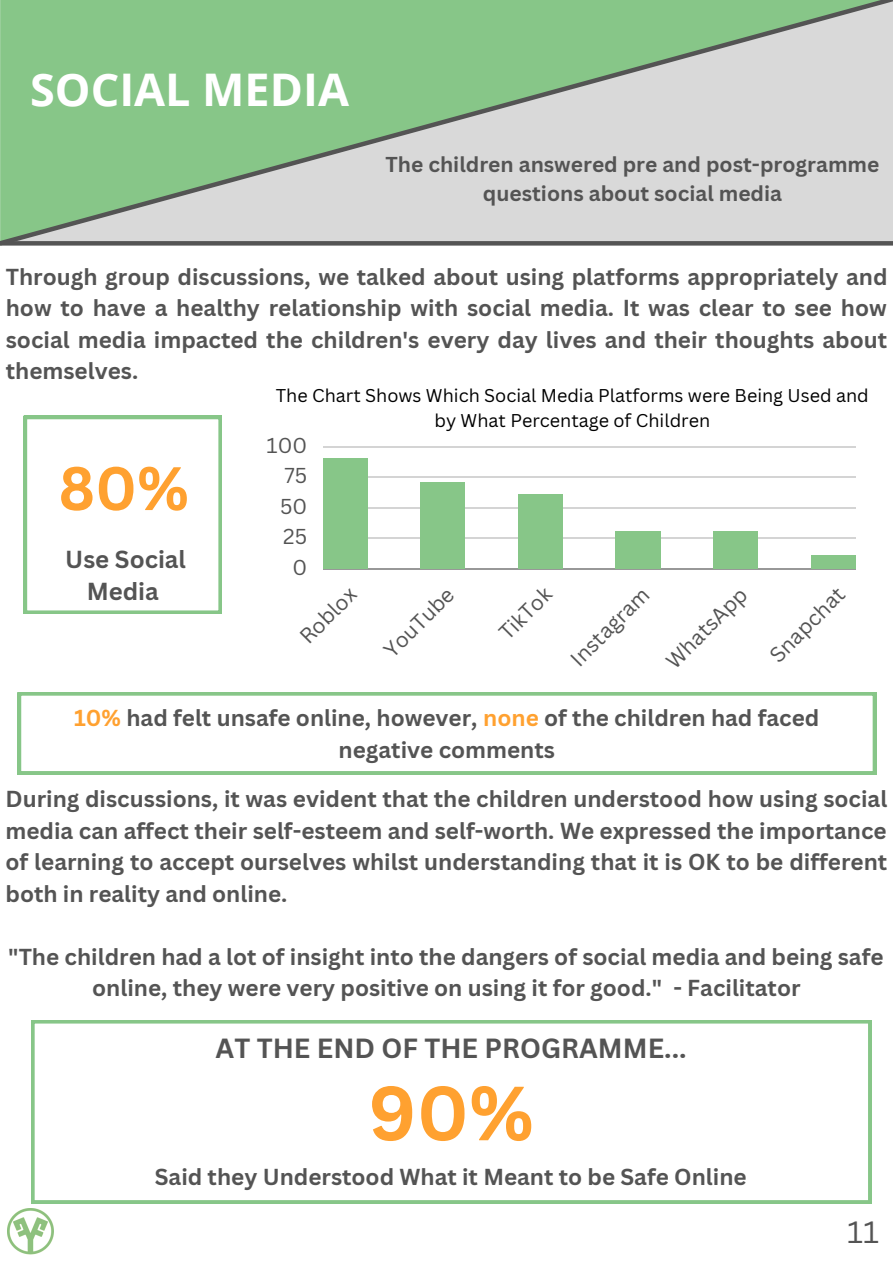
<style>
.page{position:relative;width:893px;height:1264px;background:#fff}
.page>*{position:absolute;margin:0;border:0;box-sizing:border-box;transform-origin:0 0}
.t1{font:700 75px "Canva Sans";color:#ffa130}
.t2{font:700 60px "Canva Sans";color:#ffa130}
.t3{font:700 45px "Open Sans";color:#fff}
.t4{font:30px "Canva Sans";color:#545454}
.t5{font:700 27px "Canva Sans";color:#545454}
.t6{font:700 24px/32.5px "Canva Sans";color:#545454;text-align:center}
.t7{font:700 22.5px/31.5px "Canva Sans";color:#545454;text-align:center}
.t8{font:700 21px/29.2px "Canva Sans";color:#545454;text-align:center}
.t9{font:21px/30.5px "Canva Sans";color:#545454;text-align:right}
.t10{font:18px/24.8px "Canva Sans";color:#000;text-align:center}
.s1{color:#ffa130}
</style>
<div class="page">
<svg style="left:0;top:0;width:892px;height:246px;background:#adccae"></svg>
<hr style="left:0;top:241px;width:892px;height:4px;background:#545454">
<svg style="left:24px;top:416px;width:198px;height:198px"></svg>
<hr style="left:323px;top:446px;width:532px;height:1px;background:#545454">
<hr style="left:323px;top:476px;width:532px;height:2px;background:#545454">
<hr style="left:323px;top:507px;width:532px;height:1px;background:#545454">
<hr style="left:323px;top:537px;width:532px;height:1px;background:#545454">
<hr style="left:323px;top:568px;width:532px;height:1px;background:#545454">
<div style="left:323px;top:458px;width:44px;height:110px;background:#87c688"></div>
<div style="left:420px;top:482px;width:45px;height:86px;background:#87c688"></div>
<div style="left:518px;top:495px;width:44px;height:73px;background:#87c688"></div>
<div style="left:615px;top:531px;width:45px;height:37px;background:#87c688"></div>
<div style="left:713px;top:531px;width:44px;height:37px;background:#87c688"></div>
<div style="left:811px;top:556px;width:44px;height:12px;background:#87c688"></div>
<svg style="left:18px;top:692px;width:857px;height:82px"></svg>
<svg style="left:31px;top:1020px;width:840px;height:183px"></svg>
<img style="left:7px;top:1208px;width:46px;height:46px">
<h3 class="t3" style="left:30px;top:58px;width:320px">SOCIAL MEDIA</h3>
<p class="t8" style="left:385px;top:149px;width:495px">The children answered pre and post-programme questions about social media</p>
<p class="t7" style="left:6px;top:260px;width:883px;text-align:justify">Through group discussions, we talked about using platforms appropriately and how to have a healthy relationship with social media. It was clear to see how social media impacted the children's every day lives and their thoughts about themselves.</p>
<h2 class="t2" style="left:58px;top:446px;width:132px">80%</h2>
<p class="t6" style="left:65px;top:542px;width:122px">Use Social<br>Media</p>
<p class="t10" style="left:276px;top:383px;width:594px">The Chart Shows Which Social Media Platforms were Being Used and by What Percentage of Children</p>
<p class="t9" style="left:266px;top:429px;width:42px">100<br>75<br>50<br>25<br>0</p>
<p class="t9" style="left:292px;top:629px;width:71px;rotate:-45deg">Roblox</p>
<p class="t9" style="left:376px;top:642px;width:91px;rotate:-45deg">YouTube</p>
<p class="t9" style="left:491px;top:624px;width:65px;rotate:-45deg">TikTok</p>
<p class="t9" style="left:563px;top:651px;width:103px;rotate:-45deg">Instagram</p>
<p class="t9" style="left:658px;top:653px;width:106px;rotate:-45deg">WhatsApp</p>
<p class="t9" style="left:762px;top:647px;width:97px;rotate:-45deg">Snapchat</p>
<p class="t7" style="left:74px;top:701px;width:746px"><span class="s1">10%</span> had felt unsafe online, however, <span class="s1">none</span> of the children had faced negative comments</p>
<p class="t7" style="left:6px;top:782px;width:883px;text-align:justify">During discussions, it was evident that the children understood how using social media can affect their self-esteem and self-worth. We expressed the importance of learning to accept ourselves whilst understanding that it is OK to be different both in reality and online.</p>
<p class="t7" style="left:8px;top:940px;width:876px">"The children had a lot of insight into the dangers of social media and being safe online, they were very positive on using it for good." - Facilitator</p>
<p class="t5" style="left:216px;top:1029px;width:472px">AT THE END OF THE PROGRAMME...</p>
<h1 class="t1" style="left:368px;top:1060px;width:167px">90%</h1>
<p class="t7" style="left:155px;top:1160px;width:593px">Said they Understood What it Meant to be Safe Online</p>
<h3 class="t4" style="left:847px;top:1210px;width:33px">11</h3>
</div>
